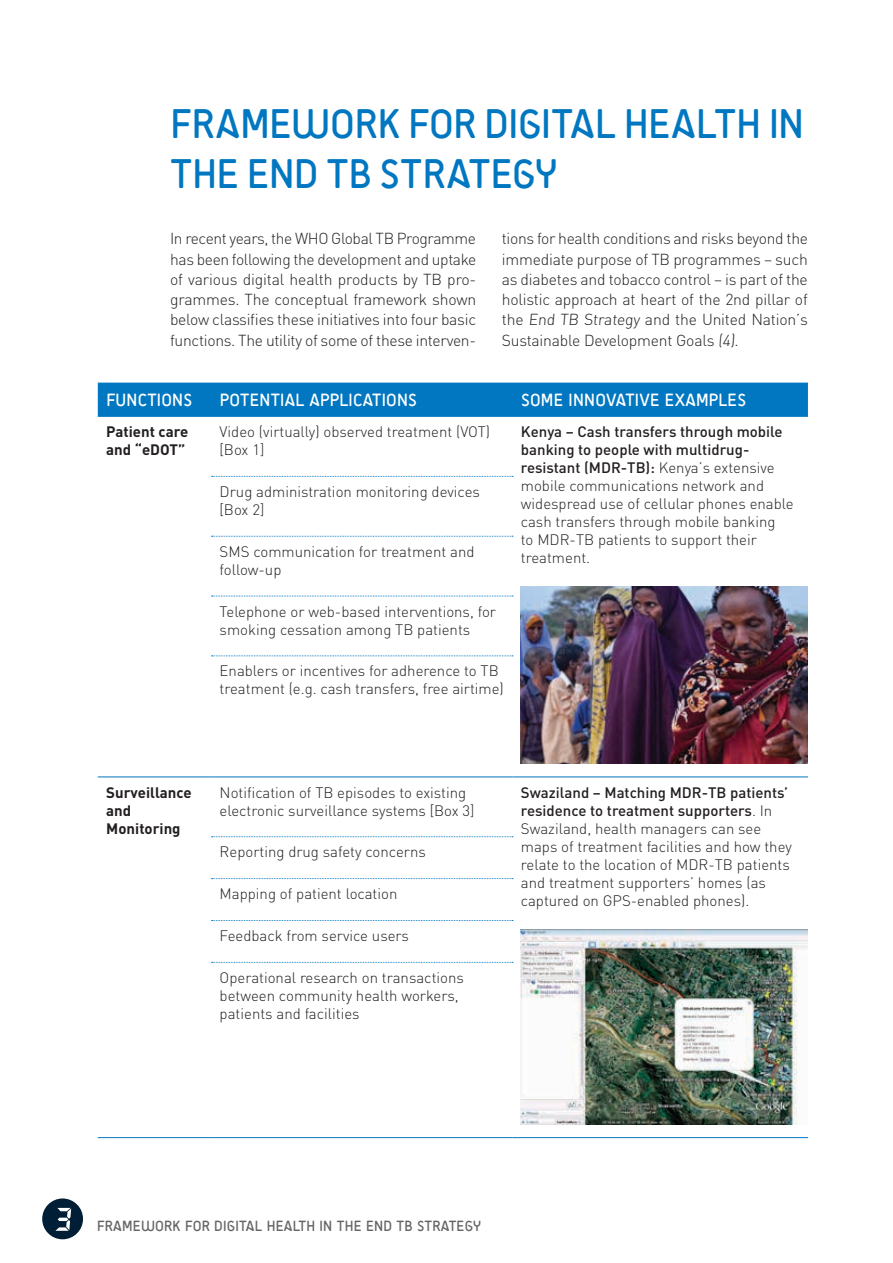
<style>
.page{position:relative;width:893px;height:1263px;background:#fff}
.page>*{position:absolute;margin:0;border:0;box-sizing:border-box;transform-origin:0 0}
.t1{font:42px/50.4px "Sci Fly Sans";letter-spacing:-.005em;color:#0077c0}
.t2{font:18px "Sci Fly Sans";letter-spacing:.015em;color:#fff}
.t3{font:300 15.75px/20.2px "DIN";letter-spacing:-.02em;color:#231f20;text-align:justify}
.t4{font:300 15px/18px "DIN";color:#231f20}
.t5{font:700 15px/18px "DIN";color:#231f20}
.t6{font:15px "Sci Fly Sans";letter-spacing:.015em;color:#636466}
.s1{font-weight:500}
</style>
<div class="page">
<div style="left:98px;top:383px;width:710px;height:34px;background:#0077c0"></div>
<svg style="left:211px;top:536px;width:302px;height:1px"></svg>
<svg style="left:211px;top:596px;width:302px;height:1px"></svg>
<svg style="left:211px;top:655px;width:302px;height:1px"></svg>
<svg style="left:211px;top:836px;width:302px;height:1px"></svg>
<svg style="left:211px;top:878px;width:302px;height:1px"></svg>
<svg style="left:211px;top:920px;width:302px;height:1px"></svg>
<svg style="left:211px;top:962px;width:302px;height:1px"></svg>
<hr style="left:98px;top:776px;width:113px;height:1px;background:#0077c0">
<hr style="left:512px;top:776px;width:296px;height:1px;background:#0077c0">
<hr style="left:98px;top:1137px;width:113px;height:1px;background:#0077c0">
<hr style="left:512px;top:1137px;width:296px;height:1px;background:#0077c0">
<svg style="left:211px;top:476px;width:302px;height:1px"></svg>
<hr style="left:211px;top:1137px;width:301px;height:1px;background:#0077c0">
<hr style="left:211px;top:776px;width:301px;height:1px;background:#0077c0">
<img style="left:521px;top:587px;width:287px;height:177px">
<img style="left:521px;top:929px;width:287px;height:195px">
<div style="left:42px;top:1198px;width:41px;height:41px;background:#001e35;border-radius:50%"></div>
<svg style="left:55px;top:1208px;width:16px;height:23px"></svg>
<h1 class="t1" style="left:170px;top:98px;width:635px">FRAMEWORK FOR DIGITAL HEALTH IN<br>THE END TB STRATEGY</h1>
<p class="t3" style="left:170px;top:229px;width:308px">In recent years, the WHO Global TB Programme has been following the development and uptake of various digital health products by TB pro&shy;grammes. The conceptual framework shown below classifies these initiatives into four basic functions. The utility of some of these interven-</p>
<p class="t3" style="left:502px;top:229px;width:308px">tions for health conditions and risks beyond the immediate purpose of TB programmes – such as diabetes and tobacco control – is part of the holistic approach at heart of the 2nd pillar of the End TB Strategy and the United Nation’s Sustainable Development Goals (4).</p>
<p class="t2" style="left:106px;top:390px;width:87px">FUNCTIONS</p>
<p class="t2" style="left:220px;top:390px;width:199px">POTENTIAL APPLICATIONS</p>
<p class="t2" style="left:521px;top:390px;width:227px">SOME INNOVATIVE EXAMPLES</p>
<p class="t5" style="left:106px;top:422px;width:83px">Patient care and “eDOT”</p>
<p class="t4" style="left:220px;top:422px;width:272px">Video (virtually) observed treatment (VOT) [Box 1]</p>
<p class="t4" style="left:521px;top:423px;width:274px"><span class="s1">Kenya – Cash transfers through mobile banking to people with multidrug&shy;resistant (MDR-TB):</span> Kenya’s extensive mobile communications network and widespread use of cellular phones enable cash transfers through mobile banking<br>to MDR-TB patients to support their treatment.</p>
<p class="t4" style="left:220px;top:482px;width:262px">Drug administration monitoring devices [Box 2]</p>
<p class="t4" style="left:220px;top:542px;width:256px">SMS communication for treatment and follow-up</p>
<p class="t4" style="left:220px;top:602px;width:278px">Telephone or web-based interventions, for smoking cessation among TB patients</p>
<p class="t4" style="left:220px;top:662px;width:286px">Enablers or incentives for adherence to TB treatment (e.g. cash transfers, free airtime)</p>
<p class="t5" style="left:106px;top:783px;width:87px">Surveillance and<br>Monitoring</p>
<p class="t4" style="left:220px;top:783px;width:256px">Notification of TB episodes to existing electronic surveillance systems [Box 3]</p>
<p class="t4" style="left:521px;top:783px;width:272px"><span class="s1">Swaziland – Matching MDR-TB patients’ residence to treatment supporters</span>. In Swaziland, health managers can see maps of treatment facilities and how they relate to the location of MDR-TB patients and treatment supporters’ homes (as captured on GPS-enabled phones).</p>
<p class="t4" style="left:220px;top:843px;width:208px">Reporting drug safety concerns</p>
<p class="t4" style="left:220px;top:885px;width:179px">Mapping of patient location</p>
<p class="t4" style="left:220px;top:926px;width:191px">Feedback from service users</p>
<p class="t4" style="left:220px;top:968px;width:246px">Operational research on transactions between community health workers, patients and facilities</p>
<p class="t6" style="left:97px;top:1217px;width:18px">FRAMEWORK</p>
<p class="t6" style="left:185px;top:1217px;width:9px">FOR</p>
<p class="t6" style="left:214px;top:1217px;width:8px">DIGITAL</p>
<p class="t6" style="left:267px;top:1217px;width:9px">HEALTH</p>
<p class="t6" style="left:320px;top:1217px;width:27px">IN THE</p>
<p class="t6" style="left:366px;top:1217px;width:68px">END TB STRATEGY</p>
</div>
